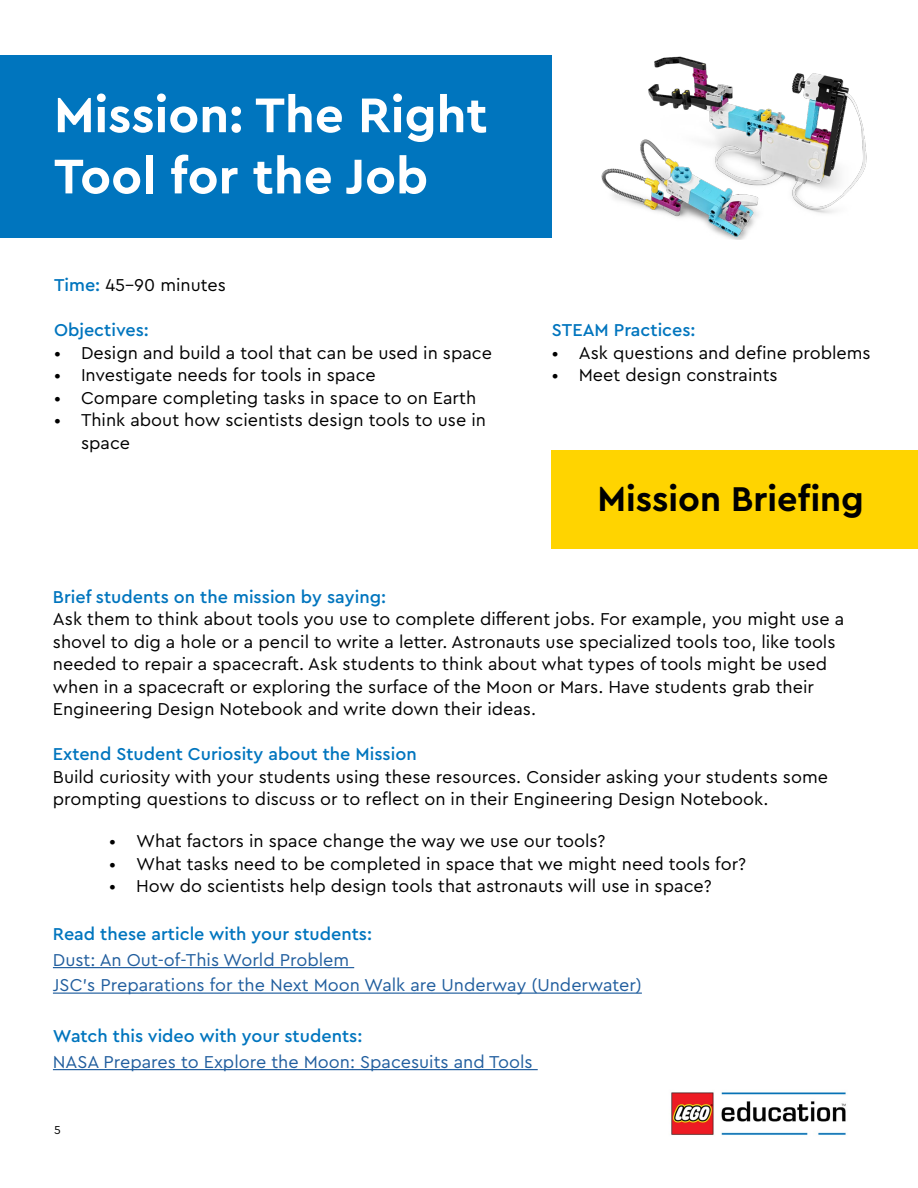
<style>
.page{position:relative;width:918px;height:1188px;background:#fff}
.page>*{position:absolute;margin:0;border:0;box-sizing:border-box;transform-origin:0 0}
.t1{font:700 51px/61.2px "Cera Pro";color:#fff}
.t2{font:700 36px "Cera Pro";color:#000}
.t3{font:18px/22.5px "Cera Pro";color:#000}
.t4{font:500 18px "Cera Pro";color:#0075be}
.t5{font:18px/25.5px "Cera Pro";color:#215e9e}
.t6{font:12px "Cera Pro";color:#000}
.s1{font-weight:500;color:#0075be}
</style>
<div class="page">
<div style="left:0;top:56px;width:552px;height:182px;background:#0075be"></div>
<div style="left:552px;top:450px;width:366px;height:98px;background:#ffd400"></div>
<hr style="left:53px;top:967px;width:301px;height:1px;background:#215e9e">
<hr style="left:53px;top:993px;width:589px;height:1px;background:#215e9e">
<hr style="left:53px;top:1069px;width:485px;height:1px;background:#215e9e">
<img style="left:601px;top:56px;width:266px;height:183px">
<img style="left:671px;top:1092px;width:175px;height:43px">
<h1 class="t1" style="left:54px;top:82px;width:435px">Mission: The Right<br>Tool for the Job</h1>
<p class="t3" style="left:54px;top:273px;width:173px"><span class="s1">Time:</span> 45-90 minutes</p>
<p class="t4" style="left:54px;top:318px;width:97px">Objectives:</p>
<p class="t3" style="left:54px;top:341px;width:440px">• Design and build a tool that can be used in space</p>
<p class="t3" style="left:54px;top:363px;width:323px">• Investigate needs for tools in space</p>
<p class="t3" style="left:54px;top:386px;width:424px">• Compare completing tasks in space to on Earth</p>
<p class="t3" style="left:81px;top:408px;width:407px;text-indent:-27px">• Think about how scientists design tools to use in space</p>
<p class="t4" style="left:552px;top:318px;width:145px">STEAM Practices:</p>
<p class="t3" style="left:552px;top:341px;width:320px">• Ask questions and define problems</p>
<p class="t3" style="left:552px;top:363px;width:227px">• Meet design constraints</p>
<h2 class="t2" style="left:597px;top:475px;width:268px">Mission Briefing</h2>
<p class="t4" style="left:53px;top:585px;width:335px">Brief students on the mission by saying:</p>
<p class="t3" style="left:53px;top:607px;width:793px">Ask them to think about tools you use to complete different jobs. For example, you might use a shovel to dig a hole or a pencil to write a letter. Astronauts use specialized tools too, like tools needed to repair a spacecraft. Ask students to think about what types of tools might be used when in a spacecraft or exploring the surface of the Moon or Mars. Have students grab their Engineering Design Notebook and write down their ideas.</p>
<p class="t4" style="left:53px;top:742px;width:365px">Extend Student Curiosity about the Mission</p>
<p class="t3" style="left:53px;top:765px;width:777px">Build curiosity with your students using these resources. Consider asking your students some prompting questions to discuss or to reflect on in their Engineering Design Notebook.</p>
<p class="t3" style="left:109px;top:829px;width:498px">• What factors in space change the way we use our tools?</p>
<p class="t3" style="left:109px;top:852px;width:639px">• What tasks need to be completed in space that we might need tools for?</p>
<p class="t3" style="left:109px;top:874px;width:604px">• How do scientists help design tools that astronauts will use in space?</p>
<p class="t4" style="left:53px;top:922px;width:321px">Read these article with your students:</p>
<p class="t5" style="left:53px;top:946px;width:590px">Dust: An Out-of-This World Problem<br>JSC’s Preparations for the Next Moon Walk are Underway (Underwater)</p>
<p class="t4" style="left:53px;top:1024px;width:311px">Watch this video with your students:</p>
<p class="t5" style="left:53px;top:1048px;width:481px">NASA Prepares to Explore the Moon: Spacesuits and Tools</p>
<p class="t6" style="left:54px;top:1122px;width:8px">5</p>
</div>
